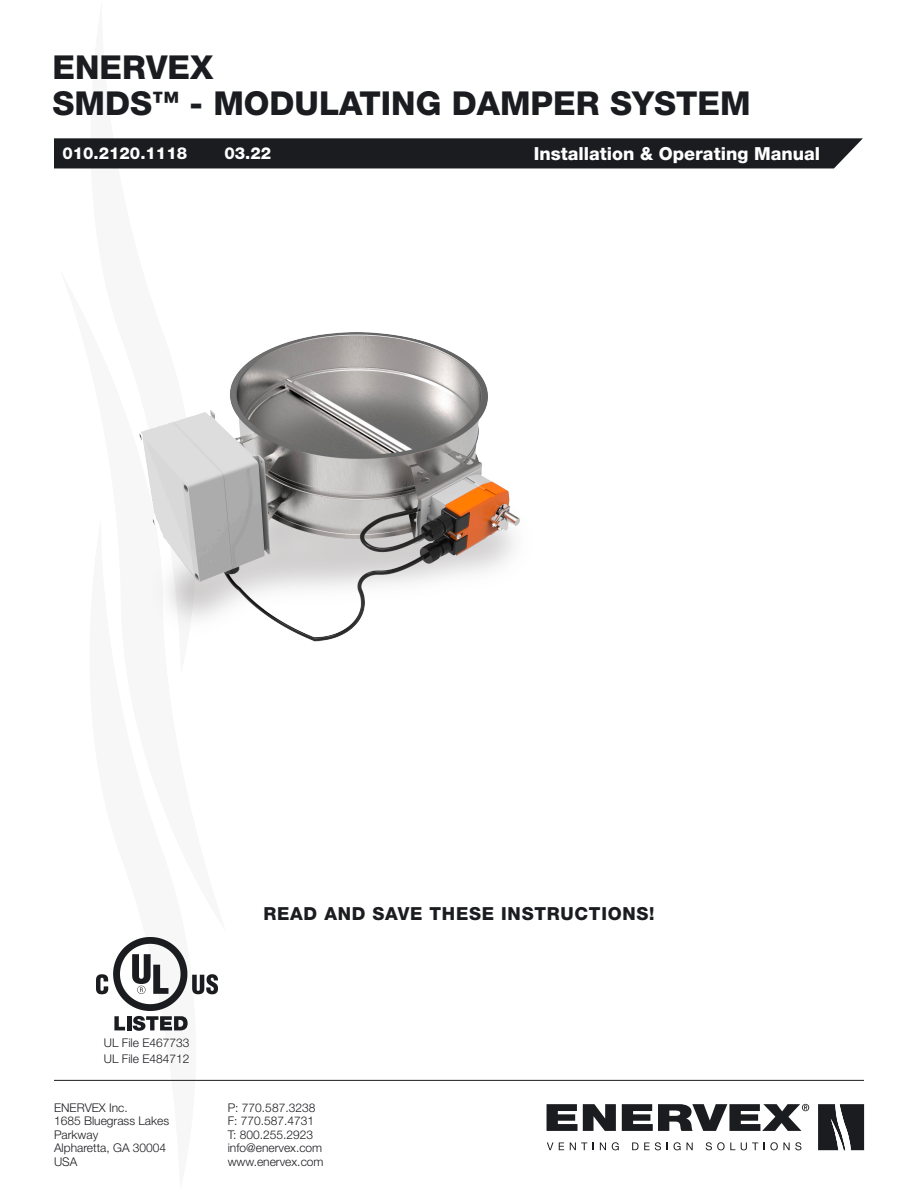
<style>
.page{position:relative;width:918px;height:1188px;background:#fff}
.page>*{position:absolute;margin:0;border:0;box-sizing:border-box;transform-origin:0 0}
.t1{font:800 33px/36px "Helvetica Neue LT Std";color:#1b1c20}
.t2{font:800 18px "Helvetica Neue LT Std";letter-spacing:.04em;color:#1b1c20}
.t3{font:800 18px "Helvetica Neue LT Std";color:#fff}
.t4{font:800 16.5px "Helvetica Neue LT Std";color:#fff}
.t5{font:300 12px/13.5px "Helvetica Neue LT Std";color:#1b1c20}
.s1{font-size:27px}
</style>
<div class="page">
<svg style="left:547px;top:1104px;width:69px;height:27px"></svg>
<svg style="left:818px;top:1104px;width:46px;height:46px"></svg>
<svg style="left:622px;top:1104px;width:187px;height:27px"></svg>
<svg style="left:547px;top:1142px;width:6px;height:8px"></svg>
<svg style="left:559px;top:1142px;width:5px;height:8px"></svg>
<svg style="left:570px;top:1142px;width:17px;height:8px"></svg>
<svg style="left:600px;top:1142px;width:6px;height:8px"></svg>
<svg style="left:612px;top:1142px;width:7px;height:8px"></svg>
<svg style="left:632px;top:1142px;width:29px;height:8px"></svg>
<svg style="left:674px;top:1142px;width:7px;height:8px"></svg>
<svg style="left:687px;top:1142px;width:6px;height:8px"></svg>
<svg style="left:706px;top:1142px;width:29px;height:8px"></svg>
<svg style="left:741px;top:1142px;width:17px;height:8px"></svg>
<svg style="left:764px;top:1142px;width:37px;height:8px"></svg>
<hr style="left:54px;top:1080px;width:810px;height:1px;background:#1b1c20">
<div style="left:54px;top:138px;width:809px;height:30px;background:#1b1c20"></div>
<img style="left:139px;top:332px;width:381px;height:310px">
<img style="left:97px;top:937px;width:120px;height:73px">
<svg style="left:114px;top:1016px;width:11px;height:14px"></svg>
<hr style="left:127px;top:1016px;width:4px;height:14px;background:#1b1c20">
<svg style="left:133px;top:1016px;width:55px;height:15px"></svg>
<h1 class="t1" style="left:52px;top:49px;width:700px">ENERVEX<br>SMDS<span class="s1">™</span> - MODULATING DAMPER SYSTEM</h1>
<h3 class="t4" style="left:62px;top:144px;width:126px">010.2120.1118</h3>
<h3 class="t4" style="left:224px;top:144px;width:48px">03.22</h3>
<h2 class="t3" style="left:534px;top:143px;width:288px">Installation &amp; Operating Manual</h2>
<p class="t5" style="left:104px;top:1034px;width:87px;line-height:16.5px">UL File E467733<br>UL File E484712</p>
<p class="t2" style="left:263px;top:903px;width:393px">READ AND SAVE THESE INSTRUCTIONS!</p>
<p class="t5" style="left:54px;top:1100px;width:117px">ENERVEX Inc.<br>1685 Bluegrass Lakes<br>Parkway<br>Alpharetta, GA 30004<br>USA</p>
<p class="t5" style="left:228px;top:1100px;width:97px">P: 770.587.3238<br>F: 770.587.4731<br>T: 800.255.2923 info@enervex.com www.enervex.com</p>
</div>
